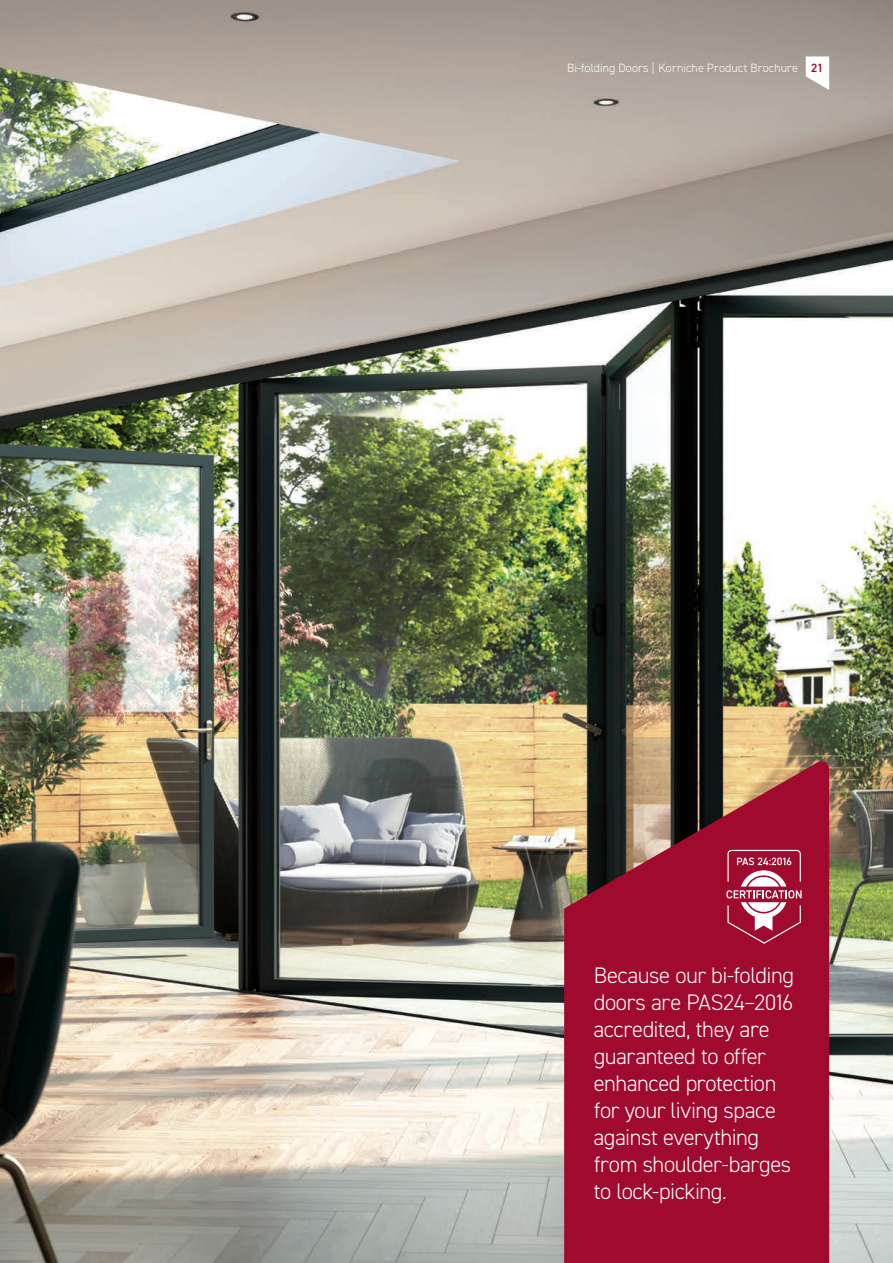
<style>
.page{position:relative;width:893px;height:1263px;background:#fff}
.page>*{position:absolute;margin:0;border:0;box-sizing:border-box;transform-origin:0 0}
.t1{font:300 22.5px/27px "DIN2014";letter-spacing:-.02em;color:#fff}
.t2{font:300 12px "DIN2014";letter-spacing:.015em;color:#fff}
.t3{font:600 12px "DIN2014";color:#a00a2f}
</style>
<div class="page">
<img style="left:0;top:0;width:893px;height:1263px">
<svg style="left:564px;top:759px;width:265px;height:504px;background:#9a1934"></svg>
<svg style="left:806px;top:56px;width:23px;height:34px"></svg>
<svg style="left:726px;top:850px;width:76px;height:94px"></svg>
<p class="t2" style="left:567px;top:61px;width:232px">Bi-folding Doors | Korniche Product Brochure</p>
<p class="t3" style="left:811px;top:60px;width:14px">21</p>
<p class="t1" style="left:593px;top:962px;width:202px">Because our bi-folding doors are PAS24–2016 accredited, they are guaranteed to offer enhanced protection for your living space against everything from shoulder-barges to lock-picking.</p>
</div>
